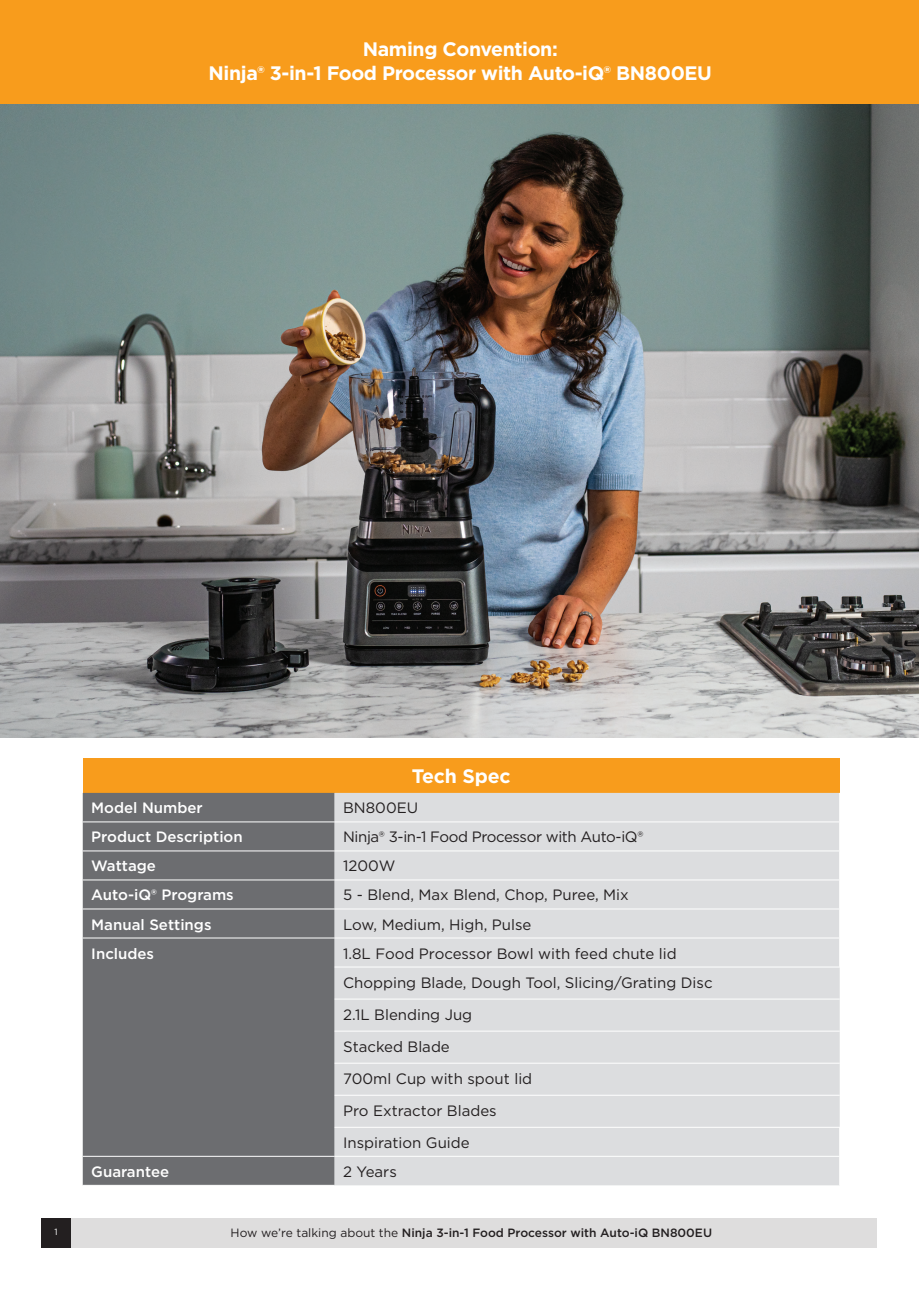
<style>
.page{position:relative;width:919px;height:1289px;background:#fff}
.page>*{position:absolute;margin:0;border:0;box-sizing:border-box;transform-origin:0 0}
.t1{font:700 19.5px/24px "Gotham";letter-spacing:-.02em;color:#fff;text-align:center}
.t2{font:15px "Gotham";color:#231f20}
.t3{font:500 15px "Gotham";color:#fff}
.t4{font:15px "Gotham";letter-spacing:-.025em;color:#231f20}
.t5{font:500 12px "Gotham";color:#231f20}
.t6{font:9px "Gotham";color:#fff}
.s1{font-weight:400}
</style>
<div class="page">
<img style="left:0;top:103px;width:918px;height:634px">
<div style="left:0;top:0;width:918px;height:103px;background:#f89c1c"></div>
<div style="left:83px;top:758px;width:756px;height:34px;background:#f89c1c"></div>
<div style="left:83px;top:792px;width:251px;height:392px;background:#6c6d70"></div>
<div style="left:334px;top:792px;width:505px;height:393px;background:#dcdddf"></div>
<hr style="left:83px;top:821px;width:251px;height:1px;background:#fff">
<hr style="left:83px;top:850px;width:251px;height:1px;background:#fff">
<hr style="left:83px;top:879px;width:251px;height:1px;background:#fff">
<hr style="left:83px;top:908px;width:251px;height:1px;background:#fff">
<hr style="left:83px;top:1155px;width:251px;height:1px;background:#fff">
<hr style="left:334px;top:821px;width:506px;height:1px;background:#fff">
<hr style="left:334px;top:850px;width:506px;height:1px;background:#fff">
<hr style="left:334px;top:879px;width:506px;height:1px;background:#fff">
<hr style="left:334px;top:908px;width:506px;height:1px;background:#fff">
<hr style="left:334px;top:1155px;width:506px;height:1px;background:#fff">
<hr style="left:334px;top:937px;width:506px;height:1px;background:#fff">
<hr style="left:334px;top:966px;width:506px;height:1px;background:#fff">
<hr style="left:334px;top:998px;width:505px;height:1px;background:#fff">
<hr style="left:334px;top:1030px;width:505px;height:1px;background:#fff">
<hr style="left:334px;top:1062px;width:505px;height:1px;background:#fff">
<hr style="left:334px;top:1094px;width:505px;height:1px;background:#fff">
<hr style="left:334px;top:1126px;width:506px;height:1px;background:#fff">
<hr style="left:83px;top:937px;width:251px;height:1px;background:#fff">
<div style="left:69px;top:1217px;width:807px;height:30px;background:#dedddd"></div>
<div style="left:41px;top:1217px;width:30px;height:30px;background:#231f20"></div>
<p class="t1" style="left:208px;top:37px;width:505px">Naming Convention:<br>Ninja® 3-in-1 Food Processor with Auto-iQ® BN800EU</p>
<p class="t1" style="left:412px;top:764px;width:100px">Tech Spec</p>
<p class="t3" style="left:91px;top:798px;width:113px">Model Number</p>
<p class="t2" style="left:343px;top:798px;width:77px">BN800EU</p>
<p class="t3" style="left:91px;top:827px;width:153px">Product Description</p>
<p class="t4" style="left:343px;top:827px;width:302px">Ninja® 3-in-1 Food Processor with Auto-iQ®</p>
<p class="t3" style="left:91px;top:856px;width:66px">Wattage</p>
<p class="t2" style="left:343px;top:856px;width:54px">1200W</p>
<p class="t3" style="left:91px;top:885px;width:144px">Auto-iQ® Programs</p>
<p class="t2" style="left:343px;top:885px;width:287px">5 - Blend, Max Blend, Chop, Puree, Mix</p>
<p class="t3" style="left:91px;top:914px;width:122px">Manual Settings</p>
<p class="t2" style="left:343px;top:914px;width:190px">Low, Medium, High, Pulse</p>
<p class="t3" style="left:91px;top:943px;width:64px">Includes</p>
<p class="t2" style="left:343px;top:943px;width:335px">1.8L Food Processor Bowl with feed chute lid</p>
<p class="t2" style="left:343px;top:972px;width:371px">Chopping Blade, Dough Tool, Slicing/Grating Disc</p>
<p class="t2" style="left:343px;top:1004px;width:131px">2.1L Blending Jug</p>
<p class="t2" style="left:343px;top:1036px;width:108px">Stacked Blade</p>
<p class="t2" style="left:343px;top:1068px;width:190px">700ml Cup with spout lid</p>
<p class="t2" style="left:343px;top:1100px;width:155px">Pro Extractor Blades</p>
<p class="t2" style="left:343px;top:1132px;width:128px">Inspiration Guide</p>
<p class="t3" style="left:91px;top:1161px;width:79px">Guarantee</p>
<p class="t2" style="left:343px;top:1161px;width:55px">2 Years</p>
<p class="t6" style="left:54px;top:1226px;width:5px">1</p>
<p class="t5" style="left:230px;top:1224px;width:483px"><span class="s1">How we’re talking about the</span> Ninja 3-in-1 Food Processor with Auto-iQ BN800EU</p>
</div>
